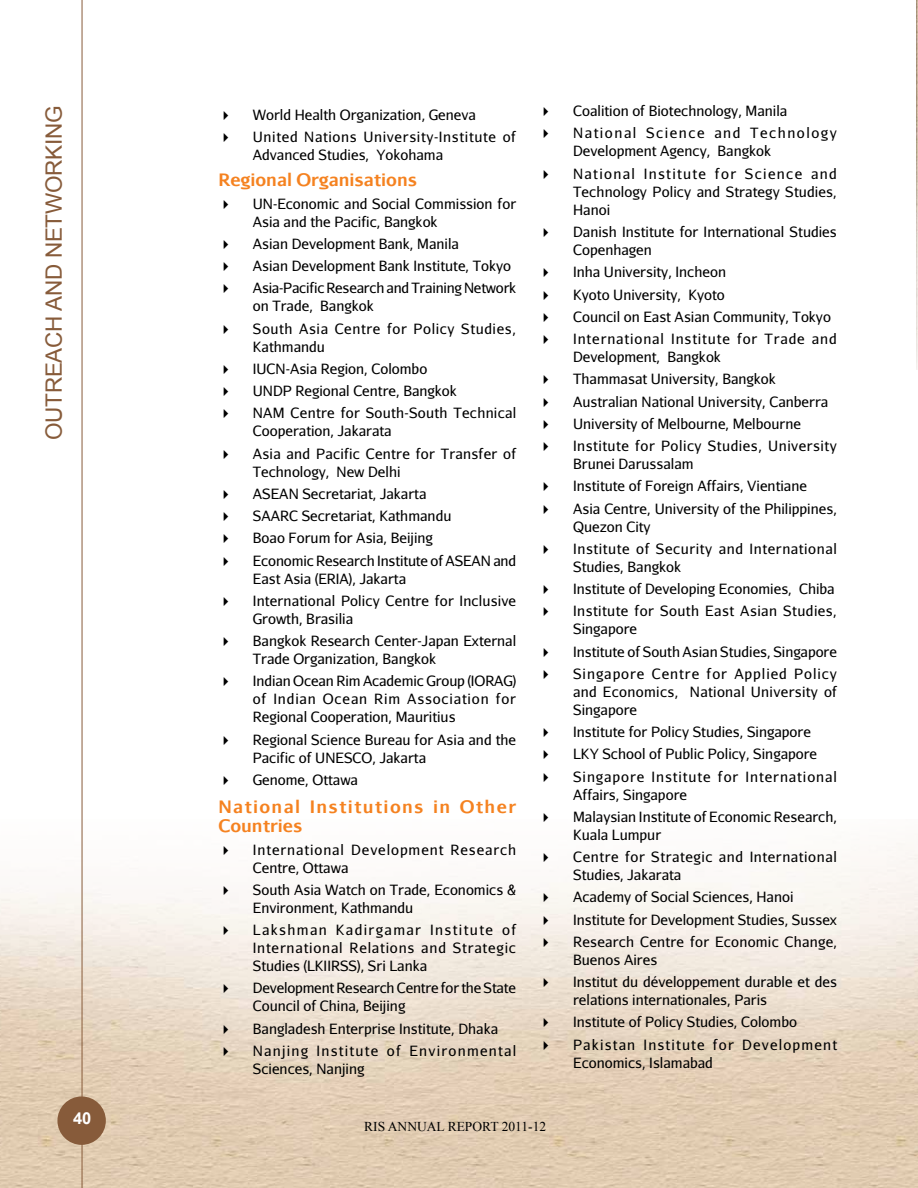
<style>
.page{position:relative;width:918px;height:1188px;background:#fff}
.page>*{position:absolute;margin:0;border:0;box-sizing:border-box;transform-origin:0 0}
.t1{font:22.5px "Arial";letter-spacing:-.01em;color:#875b3a}
.t2{font:700 17.25px/19.5px "Aurulent Sans";letter-spacing:.075em;color:#f58220}
.t3{font:700 17.25px "Aurulent Sans";color:#f58220}
.t4{font:700 16.5px "Arial";color:#fff}
.t5{font:14.25px/22.2px "Aurulent Sans";color:#000}
.t6{font:14.25px/22.2px "Aurulent Sans";letter-spacing:.04em;color:#000}
.t7{font:14.25px/22.2px "Aurulent Sans";letter-spacing:.045em;color:#000}
.t8{font:14.25px/22.2px "Aurulent Sans";letter-spacing:.09em;color:#000}
.t9{font:14.25px/18px "Aurulent Sans";letter-spacing:.06em;color:#000}
.t10{font:14.25px/18px "Aurulent Sans";letter-spacing:.02em;color:#000}
.t11{font:13.5px "Times New Roman";color:#000}
</style>
<div class="page">
<img style="left:916px;top:0;width:2px;height:369px">
<hr style="left:82px;top:0;width:1px;height:1188px;background:#875b3a">
<div style="left:57px;top:1096px;width:49px;height:49px;background:#875b3a;border-radius:50%"></div>
<svg style="left:224px;top:926px;width:4px;height:9px"></svg>
<svg style="left:224px;top:984px;width:4px;height:9px"></svg>
<svg style="left:224px;top:1025px;width:4px;height:9px"></svg>
<svg style="left:224px;top:1047px;width:4px;height:9px"></svg>
<svg style="left:544px;top:893px;width:4px;height:9px"></svg>
<svg style="left:544px;top:916px;width:4px;height:9px"></svg>
<svg style="left:544px;top:938px;width:4px;height:9px"></svg>
<svg style="left:544px;top:978px;width:4px;height:9px"></svg>
<svg style="left:544px;top:1018px;width:4px;height:9px"></svg>
<svg style="left:544px;top:1041px;width:4px;height:9px"></svg>
<h1 class="t1" style="left:39px;top:440px;width:336px;rotate:-90deg">Outreach and N etworking</h1>
<p class="t4" style="left:73px;top:1107px;width:20px">40</p>
<p class="t7" style="left:253px;top:103px;width:265px">World Health Organization, Geneva<br>United Nations University-Institute of</p>
<p class="t5" style="left:253px;top:143px;width:192px">Advanced Studies, Yokohama</p>
<p class="t3" style="left:218px;top:167px;width:200px">Regional Organisations</p>
<p class="t5" style="left:253px;top:194px;width:265px;line-height:18px">UN-Economic and Social Commission for<br>Asia and the Pacific, Bangkok</p>
<p class="t5" style="left:253px;top:232px;width:265px">Asian Development Bank, Manila<br>Asian Development Bank Institute, Tokyo<br>Asia-Pacific Research and Training Network</p>
<p class="t6" style="left:253px;top:295px;width:265px">on Trade, Bangkok<br>South Asia Centre for Policy Studies,</p>
<p class="t5" style="left:253px;top:335px;width:265px">Kathmandu<br>IUCN-Asia Region, Colombo<br>UNDP Regional Centre, Bangkok<br>NAM Centre for South-South Technical</p>
<p class="t5" style="left:253px;top:420px;width:265px">Cooperation, Jakarata<br>Asia and Pacific Centre for Transfer of</p>
<p class="t5" style="left:253px;top:460px;width:265px">Technology, New Delhi<br>ASEAN Secretariat, Jakarta<br>SAARC Secretariat, Kathmandu<br>Boao Forum for Asia, Beijing<br>Economic Research Institute of ASEAN and</p>
<p class="t5" style="left:253px;top:567px;width:265px">East Asia (ERIA), Jakarta<br>International Policy Centre for Inclusive</p>
<p class="t5" style="left:253px;top:607px;width:265px">Growth, Brasilia<br>Bangkok Research Center-Japan External</p>
<p class="t5" style="left:253px;top:647px;width:265px">Trade Organization, Bangkok<br>Indian Ocean Rim Academic Group (IORAG)</p>
<p class="t5" style="left:253px;top:690px;width:265px;line-height:18px">of Indian Ocean Rim Association for<br>Regional Cooperation, Mauritius</p>
<p class="t5" style="left:253px;top:730px;width:265px;line-height:18px">Regional Science Bureau for Asia and the<br>Pacific of UNESCO, Jakarta</p>
<p class="t5" style="left:253px;top:768px;width:107px">Genome, Ottawa</p>
<p class="t2" style="left:218px;top:795px;width:299px">National I nstitutions in Other<br>Countries</p>
<p class="t9" style="left:253px;top:840px;width:265px">International Development Research<br>Centre, Ottawa</p>
<p class="t5" style="left:253px;top:880px;width:265px;line-height:18px">South Asia Watch on Trade, Economics &amp;<br>Environment, Kathmandu</p>
<p class="t5" style="left:253px;top:921px;width:265px;line-height:18px;text-align:justify">Lakshman Kadirgamar Institute of International Relations and Strategic Studies (LKIIRSS), Sri Lanka</p>
<p class="t5" style="left:253px;top:979px;width:265px;line-height:18px">Development Research Centre for the State<br>Council of China, Beijing</p>
<p class="t5" style="left:253px;top:1017px;width:265px">Bangladesh Enterprise Institute, Dhaka<br>Nanjing Institute of Environmental</p>
<p class="t5" style="left:253px;top:1057px;width:113px">Sciences, Nanjing</p>
<p class="t11" style="left:364px;top:1119px;width:184px">RIS ANNUAL REPORT 2011-12</p>
<p class="t5" style="left:573px;top:99px;width:265px">Coalition of Biotechnology, Manila<br>National Science and Technology</p>
<p class="t8" style="left:573px;top:140px;width:265px">Development Agency, Bangkok<br>National Institute for Science and</p>
<p class="t5" style="left:573px;top:182px;width:265px;line-height:18px">Technology Policy and Strategy Studies,<br>Hanoi</p>
<p class="t5" style="left:573px;top:222px;width:265px;line-height:18px">Danish Institute for International Studies<br>Copenhagen</p>
<p class="t5" style="left:573px;top:261px;width:265px">Inha University, Incheon<br>Kyoto University, Kyoto<br>Council on East Asian Community, Tokyo<br>International Institute for Trade and</p>
<p class="t5" style="left:573px;top:345px;width:265px">Development, Bangkok<br>Thammasat University, Bangkok Australian National University, Canberra University of Melbourne, Melbourne Institute for Policy Studies, University</p>
<p class="t5" style="left:573px;top:452px;width:265px">Brunei Darussalam<br>Institute of Foreign Affairs, Vientiane<br>Asia Centre, University of the Philippines,</p>
<p class="t6" style="left:573px;top:515px;width:265px">Quezon City<br>Institute of Security and International</p>
<p class="t5" style="left:573px;top:555px;width:265px">Studies, Bangkok<br>Institute of Developing Economies, Chiba<br>Institute for South East Asian Studies,</p>
<p class="t5" style="left:573px;top:618px;width:265px">Singapore<br>Institute of South Asian Studies, Singapore<br>Singapore Centre for Applied Policy</p>
<p class="t10" style="left:573px;top:682px;width:265px">and Economics, National University of<br>Singapore</p>
<p class="t5" style="left:573px;top:720px;width:265px">Institute for Policy Studies, Singapore<br>LKY School of Public Policy, Singapore<br>Singapore Institute for International</p>
<p class="t5" style="left:573px;top:783px;width:265px">Affairs, Singapore<br>Malaysian Institute of Economic Research,</p>
<p class="t6" style="left:573px;top:823px;width:265px">Kuala Lumpur<br>Centre for Strategic and International</p>
<p class="t5" style="left:573px;top:863px;width:266px">Studies, Jakarata<br>Academy of Social Sciences, Hanoi Institute for Development Studies, Sussex Research Centre for Economic Change,</p>
<p class="t5" style="left:573px;top:948px;width:265px">Buenos Aires<br>Institut du développement durable et des</p>
<p class="t5" style="left:573px;top:988px;width:266px">relations internationales, Paris<br>Institute of Policy Studies, Colombo<br>Pakistan Institute for Development</p>
<p class="t5" style="left:573px;top:1051px;width:141px">Economics, Islamabad</p>
</div>
